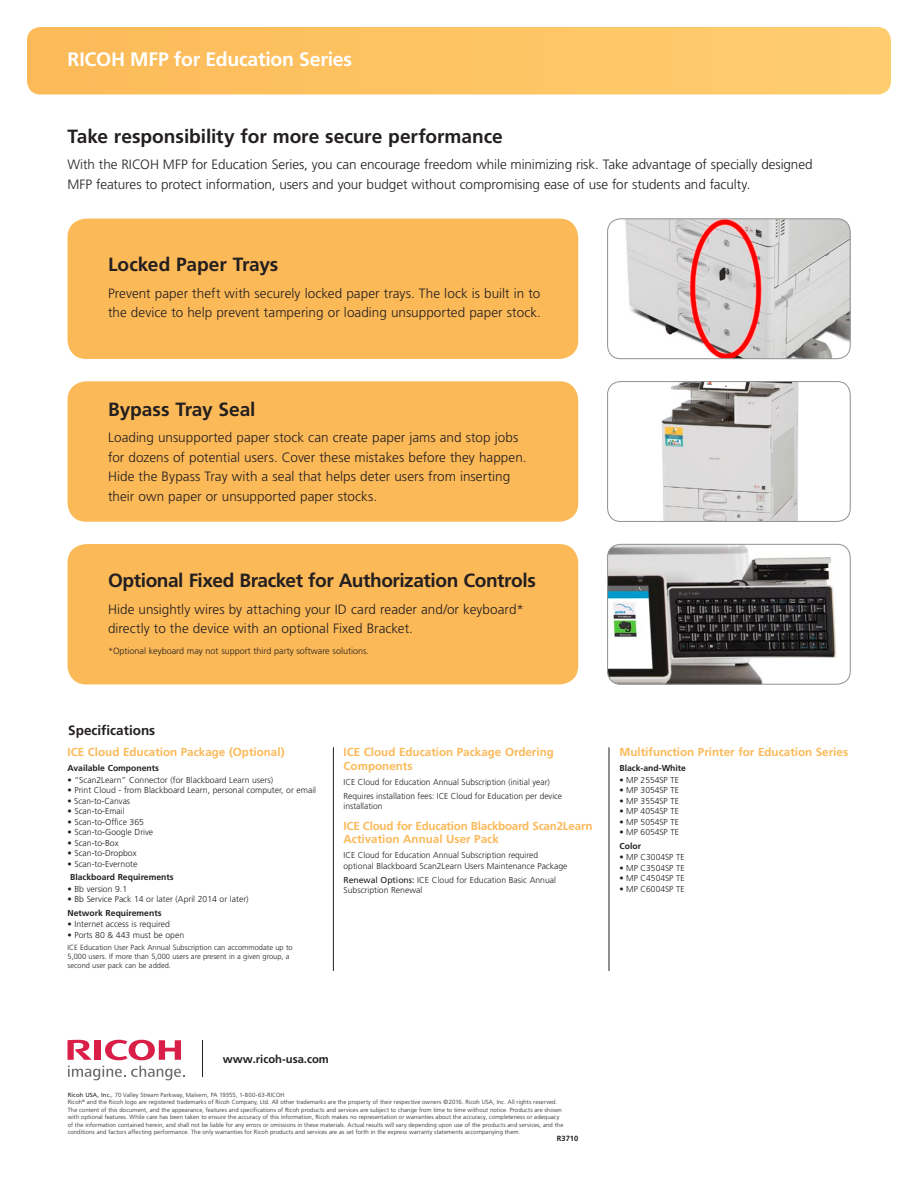
<style>
.page{position:relative;width:918px;height:1188px;background:#fff}
.page>*{position:absolute;margin:0;border:0;box-sizing:border-box;transform-origin:0 0}
.t1{font:700 19.5px "Frutiger LT Std";letter-spacing:-.01em;color:#fff}
.PG2_RIC2012-Pg4_Sect{font:700 19.2px "Frutiger LT Std";letter-spacing:-.01em;color:#231f20}
.PG2_RIC2012-Pg4_Sect-2{font:300 13.5px/19.5px "Frutiger LT Std";color:#231f20}
.PG2_RIC2012-SpecHead{font:700 13.5px "Frutiger LT Std";color:#231f20}
.PG2_RIC2012-SpecHead-2{font:700 11.7px/13.5px "Frutiger LT Std";color:#fcb958}
.PG2_RIC2012-SpecHead-3{font:700 11.7px/13.5px "Frutiger LT Std";letter-spacing:-.02em;color:#fcb958}
.t2{font:700 11.25px "Frutiger LT Std";color:#231f20}
.PG2_RIC2012-SpecBody{font:300 9px "Frutiger LT Std";color:#221e1f}
.PG2_RIC2012-SpecBody-2{font:300 8.7px/10.5px "Frutiger LT Std";color:#221e1f}
.PG2_RIC2012-SpecBody-3{font:300 8.7px "Frutiger LT Std";color:#231f20}
.PG2_RIC2012-SpecSub{font:700 8.7px "Frutiger LT Std";color:#231f20}
.Default{font:300 8.7px/10.5px "Frutiger LT Std";color:#231f20}
.PG2_RIC2012-SpecSub-2{font:300 8.7px "Frutiger LT Std";color:#221e1f}
.PG2_RIC2012-SpecNote{font:300 7.5px/9px "Frutiger LT Std";color:#221e1f}
.t3{font:700 7.5px "Frutiger LT Std";color:#231f20}
.t4{font:300 6px/7.5px "Frutiger LT Std";letter-spacing:.015em;color:#231f20}
.s1{font-weight:400}
</style>
<div class="page">
<div style="left:67px;top:381px;width:511px;height:141px;background:#fcb958;border-radius:19px"></div>
<div style="left:67px;top:544px;width:511px;height:140px;background:#fcb958;border-radius:19px"></div>
<div style="left:67px;top:219px;width:511px;height:140px;background:#fcb958;border-radius:19px"></div>
<img style="left:607px;top:219px;width:243px;height:140px">
<div style="left:607px;top:219px;width:244px;height:140px;border:1px solid #8e9290;border-radius:13px"></div>
<svg style="left:27px;top:27px;width:864px;height:67px;background:#fdc363"></svg>
<hr style="left:609px;top:747px;width:1px;height:224px;background:#231f20">
<hr style="left:333px;top:747px;width:1px;height:224px;background:#231f20">
<hr style="left:202px;top:1040px;width:1px;height:37px;background:#231f20">
<svg style="left:105px;top:1040px;width:76px;height:20px"></svg>
<div style="left:95px;top:1040px;width:6px;height:20px;background:#d91e47"></div>
<svg style="left:68px;top:1040px;width:24px;height:20px"></svg>
<svg style="left:68px;top:1066px;width:57px;height:15px"></svg>
<svg style="left:131px;top:1066px;width:54px;height:15px"></svg>
<img style="left:661px;top:383px;width:138px;height:137px">
<div style="left:607px;top:381px;width:244px;height:141px;border:1px solid #8e9290;border-radius:13px"></div>
<img style="left:607px;top:544px;width:243px;height:140px">
<div style="left:607px;top:544px;width:244px;height:140px;border:1px solid #8e9290;border-radius:13px"></div>
<p class="t1" style="left:68px;top:48px;width:286px">RICOH MFP for Education Series</p>
<p class="PG2_RIC2012-Pg4_Sect" style="left:68px;top:125px;width:437px">Take responsibility for more secure performance</p>
<p class="PG2_RIC2012-Pg4_Sect-2" style="left:68px;top:155px;width:747px">With the RICOH MFP for Education Series, you can encourage freedom while minimizing risk. Take advantage of specially designed<br>MFP features to protect information, users and your budget without compromising ease of use for students and faculty.</p>
<p class="PG2_RIC2012-Pg4_Sect" style="left:108px;top:253px;width:172px">Locked Paper Trays</p>
<p class="PG2_RIC2012-Pg4_Sect-2" style="left:108px;top:284px;width:434px">Prevent paper theft with securely locked paper trays. The lock is built in to the device to help prevent tampering or loading unsupported paper stock.</p>
<p class="PG2_RIC2012-Pg4_Sect" style="left:108px;top:398px;width:149px">Bypass Tray Seal</p>
<p class="PG2_RIC2012-Pg4_Sect-2" style="left:108px;top:428px;width:420px">Loading unsupported paper stock can create paper jams and stop jobs for dozens of potential users. Cover these mistakes before they happen.<br>Hide the Bypass Tray with a seal that helps deter users from inserting their own paper or unsupported paper stocks.</p>
<p class="PG2_RIC2012-Pg4_Sect" style="left:108px;top:569px;width:429px">Optional Fixed Bracket for Authorization Controls</p>
<p class="PG2_RIC2012-Pg4_Sect-2" style="left:108px;top:600px;width:417px">Hide unsightly wires by attaching your ID card reader and/or keyboard* directly to the device with an optional Fixed Bracket.</p>
<p class="PG2_RIC2012-SpecBody" style="left:108px;top:646px;width:263px">*Optional keyboard may not support third party software solutions.</p>
<p class="PG2_RIC2012-SpecHead" style="left:68px;top:722px;width:89px">Specifications</p>
<p class="PG2_RIC2012-SpecHead-2" style="left:68px;top:745px;width:219px">ICE Cloud Education Package (Optional)</p>
<p class="PG2_RIC2012-SpecSub" style="left:68px;top:763px;width:93px">Available Components</p>
<p class="PG2_RIC2012-SpecBody-2" style="left:68px;top:775px;width:207px">• “Scan2Learn” Connector (for Blackboard Learn users)</p>
<p class="PG2_RIC2012-SpecBody-2" style="left:68px;top:785px;width:250px">• Print Cloud - from Blackboard Learn, personal computer, or email</p>
<p class="PG2_RIC2012-SpecBody-3" style="left:68px;top:796px;width:64px">• Scan-to-Canvas</p>
<p class="PG2_RIC2012-SpecBody-2" style="left:68px;top:806px;width:59px">• Scan-to-Email</p>
<p class="PG2_RIC2012-SpecBody-2" style="left:68px;top:817px;width:78px">• Scan-to-Office 365</p>
<p class="PG2_RIC2012-SpecBody-2" style="left:68px;top:827px;width:87px">• Scan-to-Google Drive</p>
<p class="PG2_RIC2012-SpecBody-2" style="left:68px;top:838px;width:53px">• Scan-to-Box</p>
<p class="PG2_RIC2012-SpecBody-2" style="left:68px;top:848px;width:71px">• Scan-to-Dropbox</p>
<p class="PG2_RIC2012-SpecBody-2" style="left:68px;top:859px;width:71px">• Scan-to-Evernote</p>
<p class="PG2_RIC2012-SpecSub" style="left:70px;top:872px;width:105px">Blackboard Requirements</p>
<p class="PG2_RIC2012-SpecBody-2" style="left:68px;top:884px;width:61px">• Bb version 9.1</p>
<p class="PG2_RIC2012-SpecBody-2" style="left:68px;top:894px;width:183px">• Bb Service Pack 14 or later (April 2014 or later)</p>
<p class="PG2_RIC2012-SpecSub" style="left:68px;top:908px;width:96px">Network Requirements</p>
<p class="PG2_RIC2012-SpecSub-2" style="left:68px;top:920px;width:104px">• Internet access is required</p>
<p class="PG2_RIC2012-SpecSub-2" style="left:68px;top:930px;width:118px">• Ports 80 &amp; 443 must be open</p>
<p class="PG2_RIC2012-SpecNote" style="left:68px;top:943px;width:227px">ICE Education User Pack Annual Subscription can accommodate up to<br>5,000 users. If more than 5,000 users are present in a given group, a second user pack can be added.</p>
<p class="PG2_RIC2012-SpecHead-2" style="left:344px;top:745px;width:212px">ICE Cloud Education Package Ordering<br>Components</p>
<p class="PG2_RIC2012-SpecBody-3" style="left:344px;top:777px;width:208px">ICE Cloud for Education Annual Subscription (initial year)</p>
<p class="Default" style="left:344px;top:790px;width:220px">Requires installation fees: ICE Cloud for Education per device installation</p>
<p class="PG2_RIC2012-SpecHead-3" style="left:344px;top:819px;width:251px">ICE Cloud for Education Blackboard Scan2Learn<br>Activation Annual User Pack</p>
<p class="PG2_RIC2012-SpecBody-3" style="left:344px;top:851px;width:196px">ICE Cloud for Education Annual Subscription required</p>
<p class="PG2_RIC2012-SpecBody-2" style="left:344px;top:861px;width:226px">optional Blackboard Scan2Learn Users Maintenance Package</p>
<p class="PG2_RIC2012-SpecBody-2" style="left:344px;top:875px;width:214px"><span class="s1">Renewal Options:</span> ICE Cloud for Education Basic Annual<br>Subscription Renewal</p>
<p class="PG2_RIC2012-SpecHead-2" style="left:620px;top:745px;width:230px">Multifunction Printer for Education Series</p>
<p class="PG2_RIC2012-SpecSub" style="left:620px;top:763px;width:68px">Black-and-White</p>
<p class="PG2_RIC2012-SpecBody-3" style="left:620px;top:775px;width:61px">• MP 2554SP TE</p>
<p class="PG2_RIC2012-SpecBody-3" style="left:620px;top:785px;width:61px">• MP 3054SP TE</p>
<p class="PG2_RIC2012-SpecBody-3" style="left:620px;top:796px;width:61px">• MP 3554SP TE</p>
<p class="PG2_RIC2012-SpecBody-3" style="left:620px;top:806px;width:61px">• MP 4054SP TE</p>
<p class="PG2_RIC2012-SpecBody-3" style="left:620px;top:817px;width:61px">• MP 5054SP TE</p>
<p class="PG2_RIC2012-SpecBody-3" style="left:620px;top:827px;width:61px">• MP 6054SP TE</p>
<p class="PG2_RIC2012-SpecSub" style="left:620px;top:841px;width:23px">Color</p>
<p class="PG2_RIC2012-SpecBody-3" style="left:620px;top:852px;width:67px">• MP C3004SP TE</p>
<p class="PG2_RIC2012-SpecBody-3" style="left:620px;top:863px;width:67px">• MP C3504SP TE</p>
<p class="PG2_RIC2012-SpecBody-3" style="left:620px;top:873px;width:67px">• MP C4504SP TE</p>
<p class="PG2_RIC2012-SpecBody-3" style="left:620px;top:884px;width:67px">• MP C6004SP TE</p>
<p class="t2" style="left:223px;top:1052px;width:108px">www.ricoh-usa.com</p>
<p class="t4" style="left:68px;top:1091px;width:218px"><span class="s1">Ricoh USA, Inc.</span>, 70 Valley Stream Parkway, Malvern, PA 19355, 1-800-63-RICOH</p>
<p class="t4" style="left:68px;top:1099px;width:497px">Ricoh<sup>®</sup> and the Ricoh logo are registered trademarks of Ricoh Company, Ltd. All other trademarks are the property of their respective owners ©2016. Ricoh USA, Inc. All rights reserved.<br>The content of this document, and the appearance, features and specifications of Ricoh products and services are subject to change from time to time without notice. Products are shown with optional features. While care has been taken to ensure the accuracy of this information, Ricoh makes no representation or warranties about the accuracy, completeness or adequacy of the information contained herein, and shall not be liable for any errors or omissions in these materials. Actual results will vary depending upon use of the products and services, and the conditions and factors affecting performance. The only warranties for Ricoh products and services are as set forth in the express warranty statements accompanying them.</p>
<p class="t3" style="left:557px;top:1134px;width:23px">R3710</p>
</div>
